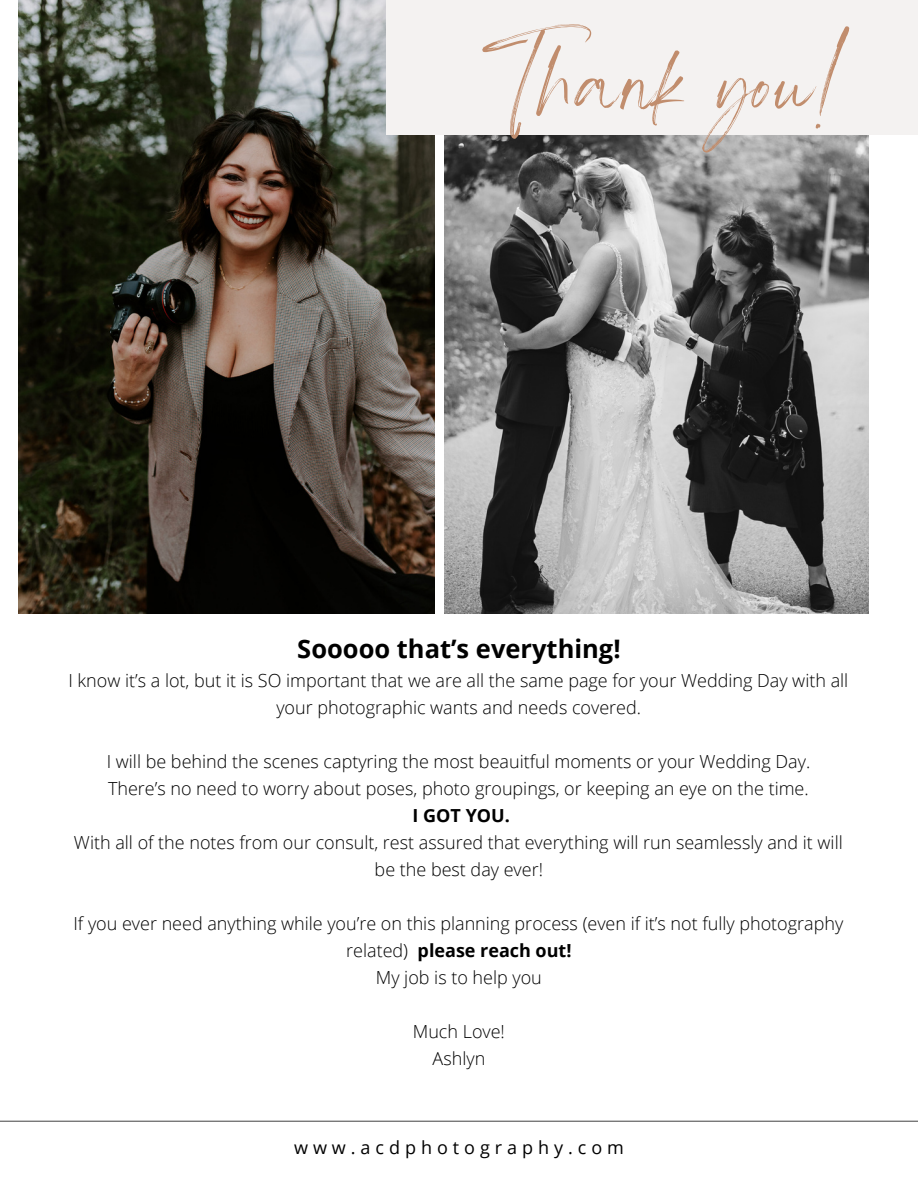
<style>
.page{position:relative;width:918px;height:1188px;background:#fff}
.page>*{position:absolute;margin:0;border:0;box-sizing:border-box;transform-origin:0 0}
.t1{font:122.55px "Angella White";letter-spacing:.02em;color:#c18d6d}
.t2{font:700 25.5px "Open Sans";color:#000}
.t3{font:300 18px/27px "Open Sans";color:#000;text-align:center}
.t4{font:18px "Open Sans";letter-spacing:.275em;color:#000}
.t5{font:700 18px "Open Sans";color:#000}
.s1{font-weight:700}
</style>
<div class="page">
<img style="left:18px;top:0;width:417px;height:614px">
<img style="left:445px;top:135px;width:424px;height:479px">
<div style="left:386px;top:0;width:532px;height:135px;background:#f4f2f1"></div>
<hr style="left:0;top:1121px;width:918px;height:1px;background:#555">
<p class="t1" style="left:482px;top:7px;width:369px">Thank you!</p>
<p class="t2" style="left:297px;top:631px;width:325px">Sooooo that’s everything!</p>
<p class="t3" style="left:68px;top:667px;width:781px">I know it’s a lot, but it is SO important that we are all the same page for your Wedding Day with all your photographic wants and needs covered.</p>
<p class="t3" style="left:107px;top:748px;width:705px">I will be behind the scenes captyring the most beauitful moments or your Wedding Day.</p>
<p class="t3" style="left:108px;top:775px;width:702px">There’s no need to worry about poses, photo groupings, or keeping an eye on the time.</p>
<p class="t5" style="left:413px;top:803px;width:99px">I GOT YOU.</p>
<p class="t3" style="left:74px;top:829px;width:770px">With all of the notes from our consult, rest assured that everything will run seamlessly and it will be the best day ever!</p>
<p class="t3" style="left:73px;top:910px;width:771px">If you ever need anything while you’re on this planning process (even if it’s not fully photography related) <span class="s1">please reach out!</span></p>
<p class="t3" style="left:376px;top:964px;width:167px">My job is to help you</p>
<p class="t3" style="left:413px;top:1018px;width:94px">Much Love!</p>
<p class="t3" style="left:433px;top:1045px;width:54px">Ashlyn</p>
<p class="t4" style="left:294px;top:1135px;width:331px">www.acdphotography.com</p>
</div>
